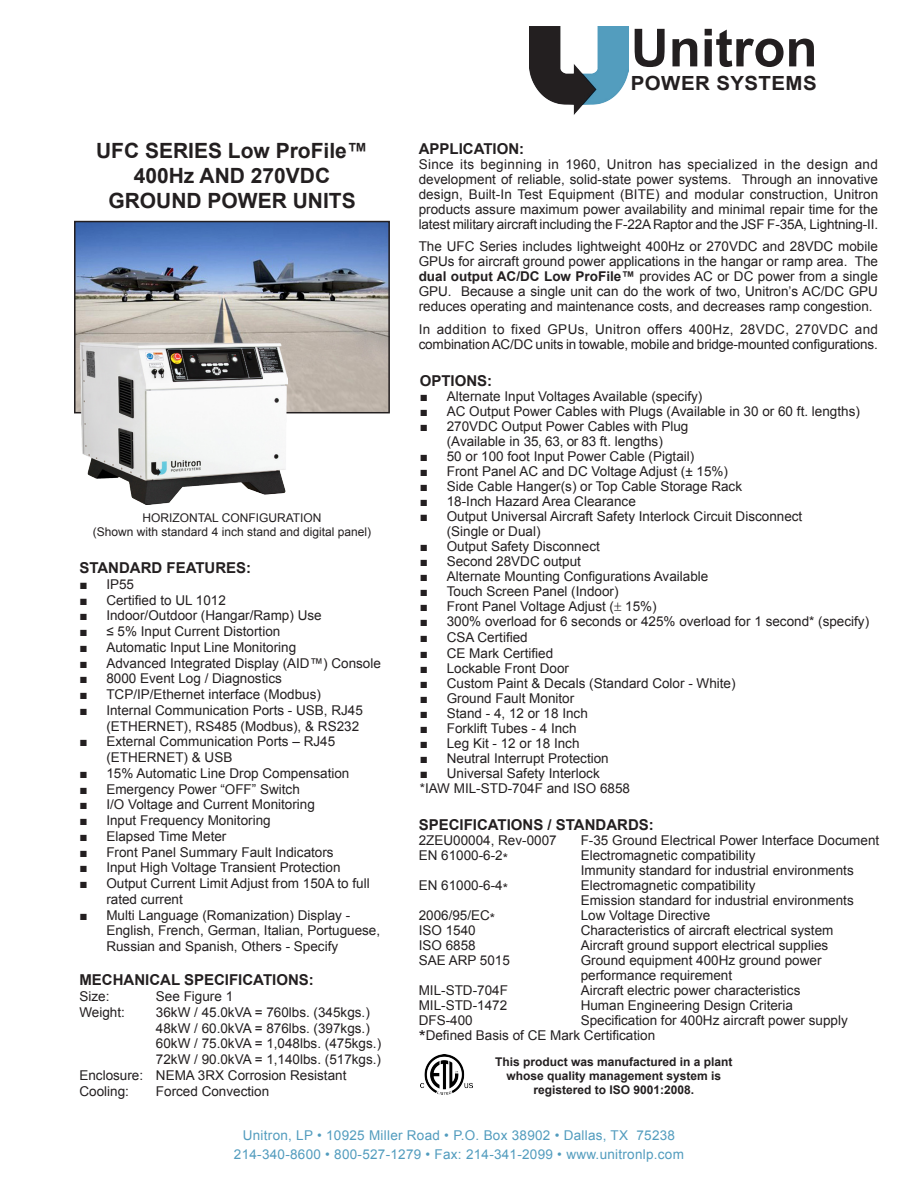
<style>
.page{position:relative;width:918px;height:1188px;background:#fff}
.page>*{position:absolute;margin:0;border:0;box-sizing:border-box;transform-origin:0 0}
.t1{font:700 52.5px "Arial";color:#231f20}
.t2{font:700 21px "Arial";color:#231f20}
.t3{font:700 19.5px "Arial";letter-spacing:.02em;color:#231f20;scale:1.05 1}
.Heading_1{font:700 15px "Arial";color:#231f20}
.t4{font:13.5px/15px "Arial";color:#231f20}
.t5{font:13.5px "Arial";letter-spacing:.02em;color:#529cbe}
.t6{font:700 12px/14.4px "Arial";color:#231f20;text-align:center}
.t7{font:12px "Arial";color:#231f20}
.s1{font-family:"Times New Roman"}
.s2{font-weight:700}
.s3{font-size:18px}
</style>
<div class="page">
<img style="left:77px;top:224px;width:310px;height:186px">
<div style="left:74px;top:221px;width:316px;height:192px;border:2px solid #231f20"></div>
<img style="left:80px;top:343px;width:207px;height:161px">
<img style="left:420px;top:1055px;width:53px;height:40px">
<img style="left:530px;top:27px;width:99px;height:88px">
<p class="t2" style="left:96px;top:137px;width:273px">UFC SERIES Low ProFile™</p>
<p class="t2" style="left:134px;top:162px;width:198px">400Hz AND 270VDC</p>
<p class="t2" style="left:108px;top:187px;width:249px">GROUND POWER UNITS</p>
<p class="t7" style="left:142px;top:509px;width:181px">HORIZONTAL CONFIGURATION</p>
<p class="t7" style="left:93px;top:524px;width:280px">(Shown with standard 4 inch stand and digital panel)</p>
<p class="Heading_1" style="left:79px;top:558px;width:173px">STANDARD FEATURES:</p>
<p class="t4" style="left:79px;top:577px;width:56px">■ IP55</p>
<p class="t4" style="left:79px;top:593px;width:148px">■ Certified to UL 1012</p>
<p class="t4" style="left:79px;top:608px;width:244px"><span class="s1">■</span> Indoor/Outdoor (Hangar/Ramp) Use</p>
<p class="t4" style="left:79px;top:624px;width:202px"><span class="s1">■</span> ≤ 5% Input Current Distortion</p>
<p class="t4" style="left:79px;top:640px;width:218px"><span class="s1">■</span> Automatic Input Line Monitoring</p>
<p class="t4" style="left:79px;top:656px;width:303px"><span class="s1">■</span> Advanced Integrated Display (AID™) Console</p>
<p class="t4" style="left:79px;top:671px;width:204px"><span class="s1">■</span> 8000 Event Log / Diagnostics</p>
<p class="t4" style="left:79px;top:687px;width:243px"><span class="s1">■</span> TCP/IP/Ethernet interface (Modbus)</p>
<p class="t4" style="left:79px;top:702px;width:285px;line-height:15.8px;text-align:right"><span class="s1">■</span> Internal Communication Ports - USB, RJ45 (ETHERNET), RS485 (Modbus), &amp; RS232</p>
<p class="t4" style="left:106px;top:734px;width:230px;line-height:15.8px;text-indent:-27px"><span class="s1">■</span> External Communication Ports – RJ45 (ETHERNET) &amp; USB</p>
<p class="t4" style="left:79px;top:766px;width:272px"><span class="s1">■</span> 15% Automatic Line Drop Compensation</p>
<p class="t4" style="left:79px;top:782px;width:222px"><span class="s1">■</span> Emergency Power “OFF” Switch</p>
<p class="t4" style="left:79px;top:797px;width:237px"><span class="s1">■</span> I/O Voltage and Current Monitoring</p>
<p class="t4" style="left:79px;top:813px;width:193px"><span class="s1">■</span> Input Frequency Monitoring</p>
<p class="t4" style="left:79px;top:829px;width:149px"><span class="s1">■</span> Elapsed Time Meter</p>
<p class="t4" style="left:79px;top:845px;width:256px"><span class="s1">■</span> Front Panel Summary Fault Indicators</p>
<p class="t4" style="left:79px;top:860px;width:263px"><span class="s1">■</span> Input High Voltage Transient Protection</p>
<p class="t4" style="left:106px;top:876px;width:265px;line-height:15.8px;text-indent:-27px"><span class="s1">■</span> Output Current Limit Adjust from 150A to full rated current</p>
<p class="t4" style="left:106px;top:907px;width:275px;line-height:15.8px;text-indent:-27px"><span class="s1">■</span> Multi Language (Romanization) Display -<br>English, French, German, Italian, Portuguese,<br>Russian and Spanish, Others - Specify</p>
<p class="Heading_1" style="left:79px;top:970px;width:236px">MECHANICAL SPECIFICATIONS:</p>
<p class="t4" style="left:79px;top:989px;width:32px">Size:</p>
<p class="t4" style="left:156px;top:989px;width:79px">See Figure 1</p>
<p class="t4" style="left:79px;top:1005px;width:47px">Weight:</p>
<p class="t4" style="left:156px;top:1005px;width:215px">36kW / 45.0kVA = 760lbs. (345kgs.)</p>
<p class="t4" style="left:156px;top:1021px;width:215px">48kW / 60.0kVA = 876lbs. (397kgs.)</p>
<p class="t4" style="left:156px;top:1036px;width:227px">60kW / 75.0kVA = 1,048lbs. (475kgs.)</p>
<p class="t4" style="left:156px;top:1052px;width:227px">72kW / 90.0kVA = 1,140lbs. (517kgs.)</p>
<p class="t4" style="left:79px;top:1068px;width:269px">Enclosure: NEMA 3RX Corrosion Resistant</p>
<p class="t4" style="left:79px;top:1084px;width:51px">Cooling:</p>
<p class="t4" style="left:156px;top:1084px;width:115px">Forced Convection</p>
<p class="t1" style="left:631px;top:13px;width:188px">Unitron</p>
<p class="t3" style="left:631px;top:70px;width:178px">POWER SYSTEMS</p>
<p class="Heading_1" style="left:419px;top:139px;width:107px">APPLICATION:</p>
<p class="t4" style="left:419px;top:157px;width:461px;text-align:justify">Since its beginning in 1960, Unitron has specialized in the design and development of reliable, solid-state power systems. Through an innovative design, Built-In Test Equipment (BITE) and modular construction, Unitron products assure maximum power availability and minimal repair time for the latest military aircraft including the F-22A Raptor and the JSF F-35A, Lightning-II.</p>
<p class="t4" style="left:419px;top:239px;width:461px;text-align:justify">The UFC Series includes lightweight 400Hz or 270VDC and 28VDC mobile GPUs for aircraft ground power applications in the hangar or ramp area. The <span class="s2">dual output AC/DC Low ProFile™</span> provides AC or DC power from a single GPU. Because a single unit can do the work of two, Unitron’s AC/DC GPU reduces operating and maintenance costs, and decreases ramp congestion.</p>
<p class="t4" style="left:419px;top:322px;width:461px">In addition to fixed GPUs, Unitron offers 400Hz, 28VDC, 270VDC and combination AC/DC units in towable, mobile and bridge-mounted configurations.</p>
<p class="Heading_1" style="left:420px;top:371px;width:74px">OPTIONS:</p>
<p class="t4" style="left:420px;top:389px;width:284px"><span class="s1">■</span> Alternate Input Voltages Available (specify)</p>
<p class="t4" style="left:420px;top:404px;width:442px"><span class="s1">■</span> AC Output Power Cables with Plugs (Available in 30 or 60 ft. lengths)</p>
<p class="t4" style="left:420px;top:419px;width:270px;text-align:center"><span class="s1">■</span> 270VDC Output Power Cables with Plug (Available in 35, 63, or 83 ft. lengths)</p>
<p class="t4" style="left:420px;top:449px;width:276px"><span class="s1">■</span> 50 or 100 foot Input Power Cable (Pigtail)</p>
<p class="t4" style="left:420px;top:464px;width:310px"><span class="s1">■</span> Front Panel AC and DC Voltage Adjust (± 15%)</p>
<p class="t4" style="left:420px;top:479px;width:324px"><span class="s1">■</span> Side Cable Hanger(s) or Top Cable Storage Rack</p>
<p class="t4" style="left:420px;top:494px;width:218px"><span class="s1">■</span> 18-Inch Hazard Area Clearance</p>
<p class="t4" style="left:447px;top:509px;width:357px;text-indent:-27px">■ Output Universal Aircraft Safety Interlock Circuit Disconnect (Single or Dual)</p>
<p class="t4" style="left:420px;top:539px;width:182px"><span class="s1">■</span> Output Safety Disconnect</p>
<p class="t4" style="left:420px;top:554px;width:163px"><span class="s1">■</span> Second 28VDC output</p>
<p class="t4" style="left:420px;top:569px;width:290px"><span class="s1">■</span> Alternate Mounting Configurations Available</p>
<p class="t4" style="left:420px;top:584px;width:200px"><span class="s1">■</span> Touch Screen Panel (Indoor)</p>
<p class="t4" style="left:420px;top:599px;width:239px"><span class="s1">■</span> Front Panel Voltage Adjust ( 15%)</p>
<p class="t4" style="left:420px;top:614px;width:451px"><span class="s1">■</span> 300% overload for 6 seconds or 425% overload for 1 second* (specify)</p>
<p class="t4" style="left:420px;top:630px;width:110px"><span class="s1">■</span> CSA Certified</p>
<p class="t4" style="left:420px;top:646px;width:135px"><span class="s1">■</span> CE Mark Certified</p>
<p class="t4" style="left:420px;top:661px;width:151px"><span class="s1">■</span> Lockable Front Door</p>
<p class="t4" style="left:420px;top:676px;width:317px"><span class="s1">■</span> Custom Paint &amp; Decals (Standard Color - White)</p>
<p class="t4" style="left:420px;top:691px;width:156px"><span class="s1">■</span> Ground Fault Monitor</p>
<p class="t4" style="left:420px;top:706px;width:170px"><span class="s1">■</span> Stand - 4, 12 or 18 Inch</p>
<p class="t4" style="left:420px;top:721px;width:158px"><span class="s1">■</span> Forklift Tubes - 4 Inch</p>
<p class="t4" style="left:420px;top:736px;width:161px"><span class="s1">■</span> Leg Kit - 12 or 18 Inch</p>
<p class="t4" style="left:420px;top:751px;width:191px"><span class="s1">■</span> Neutral Interrupt Protection</p>
<p class="t4" style="left:420px;top:766px;width:182px">■ Universal Safety Interlock</p>
<p class="t4" style="left:420px;top:781px;width:212px">*IAW MIL-STD-704F and ISO 6858</p>
<p class="Heading_1" style="left:419px;top:815px;width:237px">SPECIFICATIONS / STANDARDS:</p>
<p class="t4" style="left:419px;top:833px;width:140px">2ZEU00004, Rev-0007</p>
<p class="t4" style="left:581px;top:833px;width:300px">F-35 Ground Electrical Power Interface Document</p>
<p class="t4" style="left:419px;top:848px;width:91px">EN 61000-6-2*</p>
<p class="t4" style="left:581px;top:848px;width:176px">Electromagnetic compatibility</p>
<p class="t4" style="left:581px;top:863px;width:275px">Immunity standard for industrial environments</p>
<p class="t4" style="left:419px;top:878px;width:91px">EN 61000-6-4*</p>
<p class="t4" style="left:581px;top:878px;width:176px">Electromagnetic compatibility</p>
<p class="t4" style="left:581px;top:893px;width:275px">Emission standard for industrial environments</p>
<p class="t4" style="left:419px;top:908px;width:78px">2006/95/EC*</p>
<p class="t4" style="left:581px;top:908px;width:131px">Low Voltage Directive</p>
<p class="t4" style="left:419px;top:923px;width:59px">ISO 1540</p>
<p class="t4" style="left:581px;top:923px;width:254px">Characteristics of aircraft electrical system</p>
<p class="t4" style="left:419px;top:938px;width:59px">ISO 6858</p>
<p class="t4" style="left:581px;top:938px;width:249px">Aircraft ground support electrical supplies</p>
<p class="t4" style="left:419px;top:953px;width:93px">SAE ARP 5015</p>
<p class="t4" style="left:581px;top:953px;width:242px">Ground equipment 400Hz ground power performance requirement</p>
<p class="t4" style="left:419px;top:983px;width:91px">MIL-STD-704F</p>
<p class="t4" style="left:581px;top:983px;width:221px">Aircraft electric power characteristics</p>
<p class="t4" style="left:419px;top:998px;width:90px">MIL-STD-1472</p>
<p class="t4" style="left:581px;top:998px;width:214px">Human Engineering Design Criteria</p>
<p class="t4" style="left:419px;top:1013px;width:56px">DFS-400</p>
<p class="t4" style="left:581px;top:1013px;width:269px">Specification for 400Hz aircraft power supply</p>
<p class="t4" style="left:419px;top:1028px;width:238px"><span class="s3">*</span>Defined Basis of CE Mark Certification</p>
<p class="t6" style="left:495px;top:1054px;width:239px">This product was manufactured in a plant whose quality management system is registered to ISO 9001:2008.</p>
<p class="t5" style="left:243px;top:1126px;width:434px">Unitron, LP • 10925 Miller Road • P.O. Box 38902 • Dallas, TX 75238</p>
<p class="t5" style="left:234px;top:1146px;width:451px">214-340-8600 • 800-527-1279 • Fax: 214-341-2099 • www.unitronlp.com</p>
</div>
